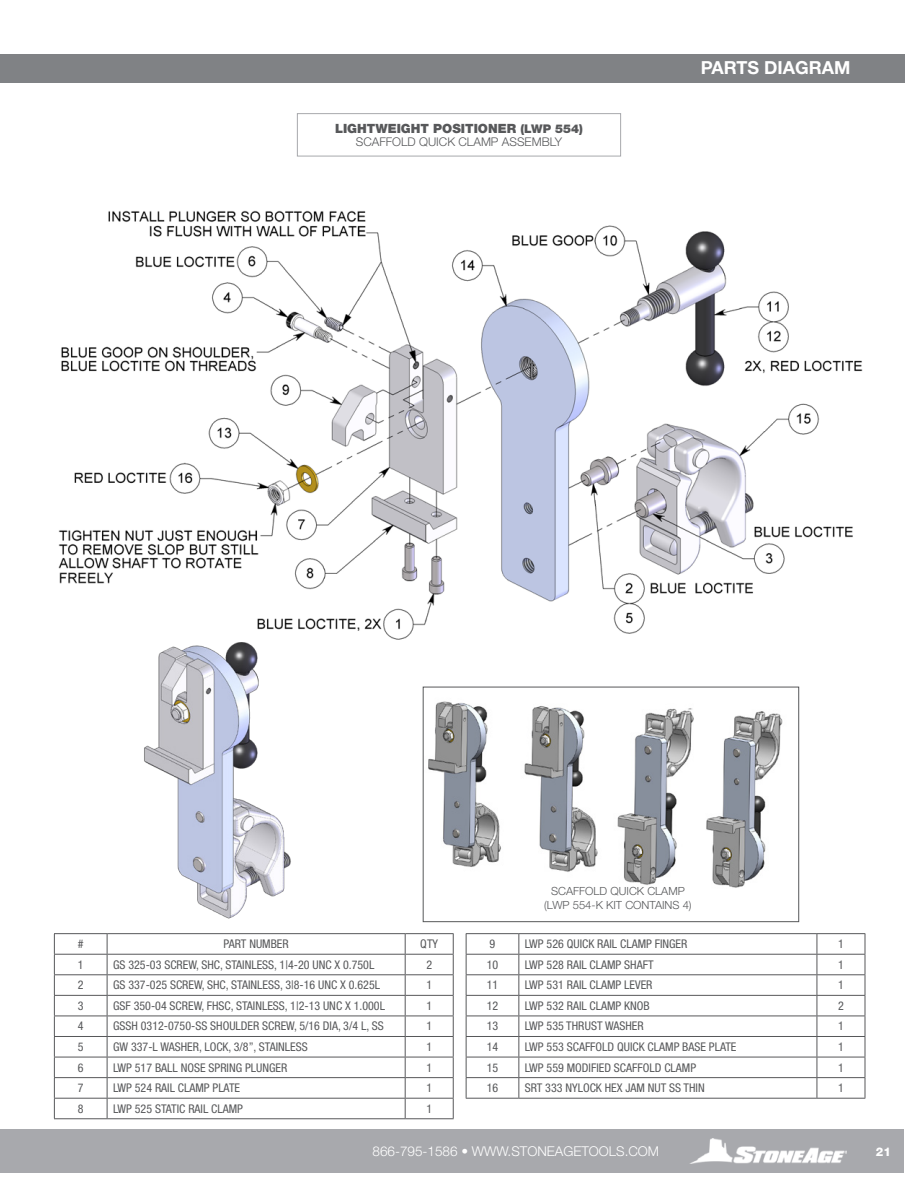
<style>
.page{position:relative;width:918px;height:1188px;background:#fff}
.page>*{position:absolute;margin:0;border:0;box-sizing:border-box;transform-origin:0 0}
.t1{font:700 18px "Helvetica Neue LT Std";color:#fff}
.t2{font:300 13.5px "Helvetica Neue LT Std";color:#fff}
.Subheader_1{font:900 12.75px "Helvetica Neue LT Std";color:#57585a}
.Body_Copy_no_indent{font:condensed 12px "Helvetica Neue LT Std";color:#57585a}
.Subheader_1-2{font:300 12px "Helvetica Neue LT Std";color:#57585a}
.t3{font:800 12px "Helvetica Neue LT Std";color:#fff}
.Subheader_2{font:300 11.25px "Helvetica Neue LT Std";color:#57585a}
.s1{font-size:12px}
</style>
<div class="page">
<div style="left:0;top:1129px;width:904px;height:44px;background:#a8a9ad"></div>
<img style="left:689px;top:1139px;width:157px;height:25px">
<img style="left:58px;top:210px;width:805px;height:430px">
<div style="left:0;top:54px;width:904px;height:29px;background:#808285"></div>
<div style="left:297px;top:113px;width:324px;height:43px;border:1px solid #a8a9ad"></div>
<hr style="left:54px;top:933px;width:53px;height:1px;background:#57585a">
<hr style="left:107px;top:933px;width:298px;height:1px;background:#57585a">
<hr style="left:405px;top:933px;width:49px;height:1px;background:#57585a">
<hr style="left:54px;top:954px;width:53px;height:1px;background:#57585a">
<hr style="left:107px;top:954px;width:298px;height:1px;background:#57585a">
<hr style="left:405px;top:954px;width:49px;height:1px;background:#57585a">
<hr style="left:54px;top:974px;width:53px;height:1px;background:#57585a">
<hr style="left:107px;top:974px;width:298px;height:1px;background:#57585a">
<hr style="left:405px;top:974px;width:49px;height:1px;background:#57585a">
<hr style="left:54px;top:995px;width:53px;height:1px;background:#57585a">
<hr style="left:107px;top:995px;width:298px;height:1px;background:#57585a">
<hr style="left:405px;top:995px;width:49px;height:1px;background:#57585a">
<hr style="left:54px;top:1016px;width:53px;height:1px;background:#57585a">
<hr style="left:107px;top:1016px;width:298px;height:1px;background:#57585a">
<hr style="left:405px;top:1016px;width:49px;height:1px;background:#57585a">
<hr style="left:54px;top:1036px;width:53px;height:1px;background:#57585a">
<hr style="left:107px;top:1036px;width:298px;height:1px;background:#57585a">
<hr style="left:405px;top:1036px;width:49px;height:1px;background:#57585a">
<hr style="left:54px;top:1057px;width:53px;height:1px;background:#57585a">
<hr style="left:107px;top:1057px;width:298px;height:1px;background:#57585a">
<hr style="left:405px;top:1057px;width:49px;height:1px;background:#57585a">
<hr style="left:54px;top:1077px;width:53px;height:1px;background:#57585a">
<hr style="left:107px;top:1077px;width:298px;height:1px;background:#57585a">
<hr style="left:405px;top:1077px;width:49px;height:1px;background:#57585a">
<hr style="left:54px;top:1098px;width:53px;height:1px;background:#57585a">
<svg style="left:54px;top:934px;width:1px;height:184px"></svg>
<hr style="left:107px;top:1098px;width:298px;height:1px;background:#57585a">
<svg style="left:107px;top:934px;width:1px;height:184px"></svg>
<hr style="left:405px;top:1098px;width:49px;height:1px;background:#57585a">
<svg style="left:405px;top:934px;width:1px;height:184px"></svg>
<svg style="left:453px;top:934px;width:1px;height:184px"></svg>
<hr style="left:54px;top:1118px;width:53px;height:1px;background:#57585a">
<hr style="left:107px;top:1118px;width:298px;height:1px;background:#57585a">
<hr style="left:405px;top:1118px;width:49px;height:1px;background:#57585a">
<hr style="left:466px;top:933px;width:53px;height:1px;background:#57585a">
<hr style="left:519px;top:933px;width:298px;height:1px;background:#57585a">
<hr style="left:817px;top:933px;width:48px;height:1px;background:#57585a">
<hr style="left:466px;top:954px;width:53px;height:1px;background:#57585a">
<hr style="left:519px;top:954px;width:298px;height:1px;background:#57585a">
<hr style="left:817px;top:954px;width:48px;height:1px;background:#57585a">
<hr style="left:466px;top:974px;width:53px;height:1px;background:#57585a">
<hr style="left:519px;top:974px;width:298px;height:1px;background:#57585a">
<hr style="left:817px;top:974px;width:48px;height:1px;background:#57585a">
<hr style="left:466px;top:995px;width:53px;height:1px;background:#57585a">
<hr style="left:519px;top:995px;width:298px;height:1px;background:#57585a">
<hr style="left:817px;top:995px;width:48px;height:1px;background:#57585a">
<hr style="left:466px;top:1016px;width:53px;height:1px;background:#57585a">
<hr style="left:519px;top:1016px;width:298px;height:1px;background:#57585a">
<hr style="left:817px;top:1016px;width:48px;height:1px;background:#57585a">
<hr style="left:466px;top:1036px;width:53px;height:1px;background:#57585a">
<hr style="left:519px;top:1036px;width:298px;height:1px;background:#57585a">
<hr style="left:817px;top:1036px;width:48px;height:1px;background:#57585a">
<hr style="left:466px;top:1057px;width:53px;height:1px;background:#57585a">
<hr style="left:519px;top:1057px;width:298px;height:1px;background:#57585a">
<hr style="left:817px;top:1057px;width:48px;height:1px;background:#57585a">
<hr style="left:466px;top:1077px;width:53px;height:1px;background:#57585a">
<svg style="left:466px;top:934px;width:1px;height:164px"></svg>
<hr style="left:519px;top:1077px;width:298px;height:1px;background:#57585a">
<svg style="left:518px;top:934px;width:1px;height:164px"></svg>
<hr style="left:817px;top:1077px;width:48px;height:1px;background:#57585a">
<svg style="left:817px;top:934px;width:1px;height:164px"></svg>
<svg style="left:865px;top:934px;width:1px;height:164px"></svg>
<hr style="left:466px;top:1098px;width:53px;height:1px;background:#57585a">
<hr style="left:519px;top:1098px;width:298px;height:1px;background:#57585a">
<hr style="left:817px;top:1098px;width:48px;height:1px;background:#57585a">
<img style="left:136px;top:637px;width:156px;height:282px">
<img style="left:428px;top:701px;width:355px;height:187px">
<div style="left:423px;top:687px;width:376px;height:235px;border:1px solid #57585a"></div>
<p class="Subheader_1" style="left:335px;top:121px;width:249px">LIGHTWEIGHT POSITIONER <span class="s1">(LWP 554)</span></p>
<p class="Subheader_1-2" style="left:356px;top:135px;width:208px">SCAFFOLD QUICK CLAMP ASSEMBLY</p>
<p class="t1" style="left:701px;top:57px;width:151px">PARTS DIAGRAM</p>
<p class="Subheader_2" style="left:551px;top:885px;width:135px">SCAFFOLD QUICK CLAMP</p>
<p class="Subheader_2" style="left:544px;top:898px;width:149px">(LWP 554-K KIT CONTAINS 4)</p>
<p class="Body_Copy_no_indent" style="left:78px;top:937px;width:7px">#</p>
<p class="Body_Copy_no_indent" style="left:224px;top:937px;width:67px">PART NUMBER</p>
<p class="Body_Copy_no_indent" style="left:420px;top:937px;width:19px">QTY</p>
<p class="Body_Copy_no_indent" style="left:78px;top:958px;width:7px">1</p>
<p class="Body_Copy_no_indent" style="left:113px;top:958px;width:263px">GS 325-03 SCREW, SHC, STAINLESS, 1|4-20 UNC X 0.750L</p>
<p class="Body_Copy_no_indent" style="left:426px;top:958px;width:7px">2</p>
<p class="Body_Copy_no_indent" style="left:78px;top:978px;width:7px">2</p>
<p class="Body_Copy_no_indent" style="left:113px;top:978px;width:269px">GS 337-025 SCREW, SHC, STAINLESS, 3|8-16 UNC X 0.625L</p>
<p class="Body_Copy_no_indent" style="left:426px;top:978px;width:7px">1</p>
<p class="Body_Copy_no_indent" style="left:78px;top:999px;width:7px">3</p>
<p class="Body_Copy_no_indent" style="left:113px;top:999px;width:273px">GSF 350-04 SCREW, FHSC, STAINLESS, 1|2-13 UNC X 1.000L</p>
<p class="Body_Copy_no_indent" style="left:426px;top:999px;width:7px">1</p>
<p class="Body_Copy_no_indent" style="left:78px;top:1019px;width:7px">4</p>
<p class="Body_Copy_no_indent" style="left:113px;top:1019px;width:272px">GSSH 0312-0750-SS SHOULDER SCREW, 5/16 DIA, 3/4 L, SS</p>
<p class="Body_Copy_no_indent" style="left:426px;top:1019px;width:7px">1</p>
<p class="Body_Copy_no_indent" style="left:78px;top:1040px;width:7px">5</p>
<p class="Body_Copy_no_indent" style="left:113px;top:1040px;width:196px">GW 337-L WASHER, LOCK, 3/8”, STAINLESS</p>
<p class="Body_Copy_no_indent" style="left:426px;top:1040px;width:7px">1</p>
<p class="Body_Copy_no_indent" style="left:78px;top:1060px;width:7px">6</p>
<p class="Body_Copy_no_indent" style="left:113px;top:1060px;width:176px">LWP 517 BALL NOSE SPRING PLUNGER</p>
<p class="Body_Copy_no_indent" style="left:426px;top:1060px;width:7px">1</p>
<p class="Body_Copy_no_indent" style="left:78px;top:1081px;width:7px">7</p>
<p class="Body_Copy_no_indent" style="left:113px;top:1081px;width:129px">LWP 524 RAIL CLAMP PLATE</p>
<p class="Body_Copy_no_indent" style="left:426px;top:1081px;width:7px">1</p>
<p class="Body_Copy_no_indent" style="left:78px;top:1102px;width:7px">8</p>
<p class="Body_Copy_no_indent" style="left:113px;top:1102px;width:131px">LWP 525 STATIC RAIL CLAMP</p>
<p class="Body_Copy_no_indent" style="left:426px;top:1102px;width:7px">1</p>
<p class="Body_Copy_no_indent" style="left:490px;top:937px;width:7px">9</p>
<p class="Body_Copy_no_indent" style="left:525px;top:937px;width:164px">LWP 526 QUICK RAIL CLAMP FINGER</p>
<p class="Body_Copy_no_indent" style="left:838px;top:937px;width:7px">1</p>
<p class="Body_Copy_no_indent" style="left:487px;top:958px;width:13px">10</p>
<p class="Body_Copy_no_indent" style="left:525px;top:958px;width:130px">LWP 528 RAIL CLAMP SHAFT</p>
<p class="Body_Copy_no_indent" style="left:838px;top:958px;width:7px">1</p>
<p class="Body_Copy_no_indent" style="left:487px;top:978px;width:13px">11</p>
<p class="Body_Copy_no_indent" style="left:525px;top:978px;width:129px">LWP 531 RAIL CLAMP LEVER</p>
<p class="Body_Copy_no_indent" style="left:838px;top:978px;width:7px">1</p>
<p class="Body_Copy_no_indent" style="left:487px;top:999px;width:13px">12</p>
<p class="Body_Copy_no_indent" style="left:525px;top:999px;width:127px">LWP 532 RAIL CLAMP KNOB</p>
<p class="Body_Copy_no_indent" style="left:838px;top:999px;width:7px">2</p>
<p class="Body_Copy_no_indent" style="left:487px;top:1019px;width:13px">13</p>
<p class="Body_Copy_no_indent" style="left:525px;top:1019px;width:120px">LWP 535 THRUST WASHER</p>
<p class="Body_Copy_no_indent" style="left:838px;top:1019px;width:7px">1</p>
<p class="Body_Copy_no_indent" style="left:487px;top:1040px;width:13px">14</p>
<p class="Body_Copy_no_indent" style="left:525px;top:1040px;width:213px">LWP 553 SCAFFOLD QUICK CLAMP BASE PLATE</p>
<p class="Body_Copy_no_indent" style="left:838px;top:1040px;width:7px">1</p>
<p class="Body_Copy_no_indent" style="left:487px;top:1060px;width:13px">15</p>
<p class="Body_Copy_no_indent" style="left:525px;top:1060px;width:173px">LWP 559 MODIFIED SCAFFOLD CLAMP</p>
<p class="Body_Copy_no_indent" style="left:838px;top:1060px;width:7px">1</p>
<p class="Body_Copy_no_indent" style="left:487px;top:1081px;width:13px">16</p>
<p class="Body_Copy_no_indent" style="left:525px;top:1081px;width:181px">SRT 333 NYLOCK HEX JAM NUT SS THIN</p>
<p class="Body_Copy_no_indent" style="left:838px;top:1081px;width:7px">1</p>
<p class="t2" style="left:373px;top:1143px;width:288px">866-795-1586 • WWW.STONEAGETOOLS.COM</p>
<p class="t3" style="left:876px;top:1144px;width:17px">21</p>
</div>
